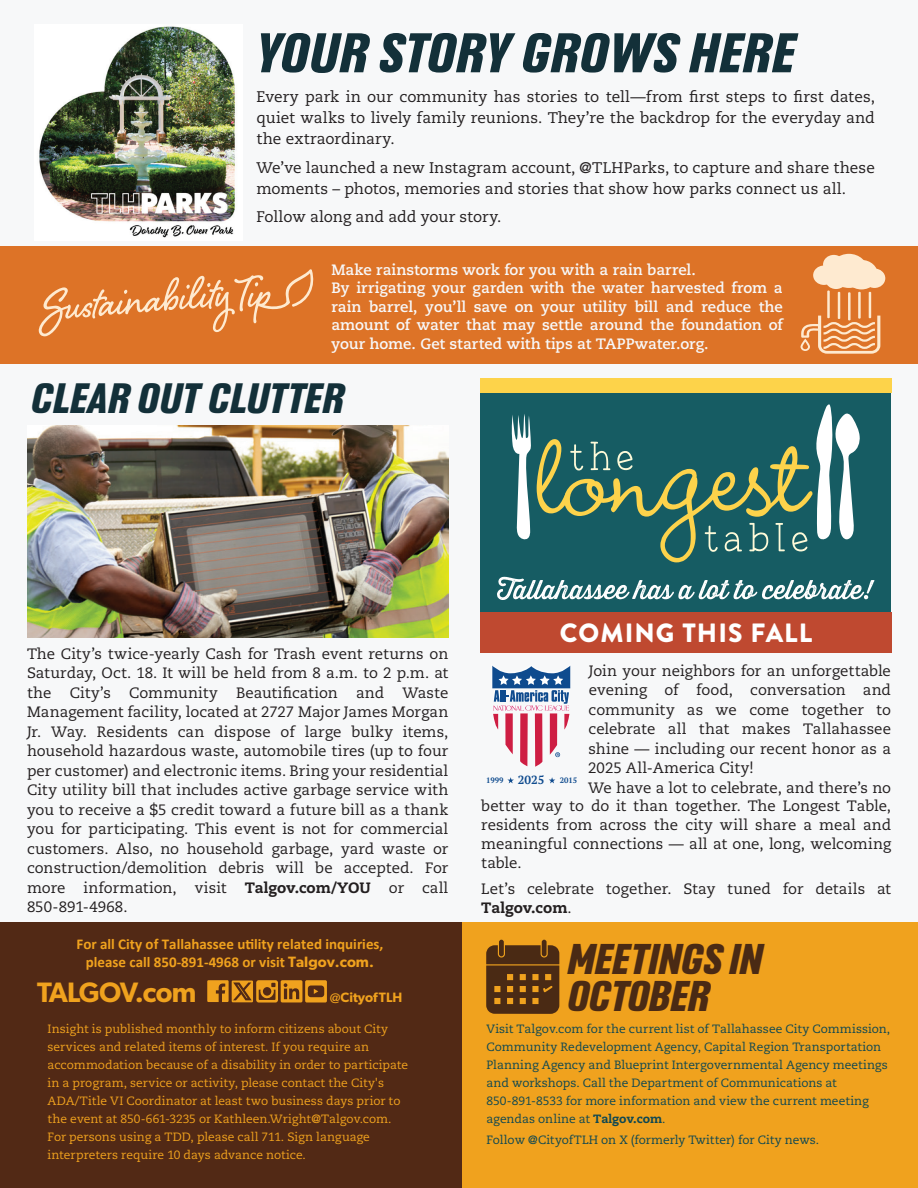
<style>
.page{position:relative;width:918px;height:1188px;background:#f7f8f9}
.page>*{position:absolute;margin:0;border:0;box-sizing:border-box;transform-origin:0 0}
.t1{font:italic 700 53.4px "Headlines";letter-spacing:.015em;color:#133039;scale:1.08 1}
.t2{font:italic 700 41.1px/36.8px "Headlines";color:#4a2a14;scale:1.07 1}
.t3{font:italic 700 40.65px "Headlines";letter-spacing:-.005em;color:#133039;scale:1.08 1}
.t4{font:600 28.2px "Gibson";letter-spacing:-.025em;color:#f0a21e}
.t5{font:900 26.4px "Brandon Grotesque";letter-spacing:.04em;color:#fff}
.t6{font:15.3px/21px "Caecilia LT Pro 55 Roman";color:#231f20;text-align:justify}
.t7{font:15px/19.5px "Caecilia LT Pro 55 Roman";color:#231f20;text-align:justify}
.t8{font:700 15px/18.5px "Caecilia LT Pro 75";color:#f7f8f9}
.t9{font:700 15px/18px "Calibri";color:#f0a21e;text-align:center}
.t10{font:800 15px "Caecilia LT Pro 85";color:#231f20}
.t11{font:600 13.5px "Gibson";color:#f0a21e}
.t12{font:12px/18px "Caecilia LT Pro 55 Roman";color:#f0a21e}
.t13{font:12px/18px "Caecilia LT Pro 55 Roman";color:#0f4852}
.t14{font:700 7.8px "PT Serif";color:#0f4b8e}
.s1{font-family:"Caecilia LT Pro 85";font-weight:800}
.s2{font-family:"Gibson";font-weight:600}
.s3{font-family:"Caecilia LT Pro 55 Roman";font-weight:400}
.s4{font-size:11.7px}
</style>
<div class="page">
<img style="left:39px;top:26px;width:196px;height:212px">
<div style="left:0;top:923px;width:473px;height:265px;background:#522915"></div>
<div style="left:462px;top:923px;width:456px;height:265px;background:#f0a21e"></div>
<svg style="left:486px;top:940px;width:73px;height:74px;background:#694115"></svg>
<svg style="left:207px;top:980px;width:120px;height:23px"></svg>
<div style="left:0;top:246px;width:918px;height:118px;background:#dd7327"></div>
<img style="left:27px;top:425px;width:421px;height:212px">
<svg style="left:38px;top:269px;width:276px;height:68px"></svg>
<div style="left:830px;top:254px;width:38px;height:34px;background:#feead0;border-radius:50%"></div>
<div style="left:845px;top:260px;width:33px;height:29px;background:#feead0;border-radius:50%"></div>
<div style="left:864px;top:269px;width:21px;height:19px;background:#feead0;border-radius:50%"></div>
<div style="left:823px;top:255px;width:22px;height:19px;background:#feead0;border-radius:50%"></div>
<div style="left:813px;top:266px;width:22px;height:19px;background:#feead0;border-radius:50%"></div>
<div style="left:825px;top:270px;width:22px;height:19px;background:#feead0;border-radius:50%"></div>
<svg style="left:801px;top:316px;width:79px;height:38px"></svg>
<hr style="left:869px;top:292px;width:2px;height:26px;background:#feead0">
<hr style="left:858px;top:292px;width:3px;height:27px;background:#feead0">
<hr style="left:848px;top:292px;width:3px;height:28px;background:#feead0">
<hr style="left:838px;top:292px;width:2px;height:27px;background:#feead0">
<hr style="left:827px;top:290px;width:3px;height:28px;background:#feead0">
<div style="left:480px;top:378px;width:411px;height:255px;background:#165c63"></div>
<svg style="left:497px;top:577px;width:377px;height:23px"></svg>
<svg style="left:512px;top:414px;width:19px;height:126px"></svg>
<svg style="left:537px;top:404px;width:323px;height:158px"></svg>
<div style="left:480px;top:378px;width:411px;height:14px;background:#fdd34a"></div>
<svg style="left:492px;top:666px;width:78px;height:101px"></svg>
<svg style="left:507px;top:777px;width:7px;height:6px"></svg>
<svg style="left:549px;top:777px;width:6px;height:6px"></svg>
<div style="left:480px;top:612px;width:411px;height:40px;background:#bf4930"></div>
<h1 class="t1" style="left:253px;top:13px;width:502px">YOUR STORY GROWS HERE</h1>
<p class="t6" style="left:256px;top:86px;width:620px">Every park in our community has stories to tell—from first steps to first dates, quiet walks to lively family reunions. They’re the backdrop for the everyday and the extraordinary.</p>
<p class="t6" style="left:256px;top:157px;width:620px">We’ve launched a new Instagram account, @TLHParks, to capture and share these moments – photos, memories and stories that show how parks connect us all.</p>
<p class="t6" style="left:256px;top:206px;width:247px">Follow along and add your story.</p>
<p class="t8" style="left:331px;top:260px;width:453px">Make rainstorms work for you with a rain barrel.<br>By irrigating your garden with the water harvested from a rain barrel, you’ll save on your utility bill and reduce the amount of water that may settle around the foundation of your home. Get started with tips at TAPPwater.org.</p>
<h3 class="t3" style="left:30px;top:369px;width:291px">CLEAR OUT CLUTTER</h3>
<p class="t7" style="left:27px;top:643px;width:423px">The City’s twice-yearly Cash for Trash event returns on Saturday, Oct. 18. It will be held from 8 a.m. to 2 p.m. at the City’s Community Beautification and Waste Management facility, located at 2727 Major James Morgan Jr. Way. Residents can dispose of large bulky items, household hazardous waste, automobile tires (up to four per customer) and electronic items. Bring your residential City utility bill that includes active garbage service with you to receive a $5 credit toward a future bill as a thank you for participating. This event is not for commercial customers. Also, no household garbage, yard waste or construction/demolition debris will be accepted. For more information, visit <span class="s1">Talgov.com/YOU</span> or call 850-891-4968.</p>
<p class="t9" style="left:76px;top:935px;width:308px">For all City of Tallahassee utility related inquiries, please call 850-891-4968 or visit <span class="s2">Talgov.com.</span></p>
<h3 class="t4" style="left:37px;top:975px;width:161px">TALGOV.com</h3>
<p class="t11" style="left:330px;top:990px;width:74px">@CityofTLH</p>
<p class="t12" style="left:48px;top:1020px;width:362px">Insight is published monthly to inform citizens about City services and related items of interest. If you require an accommodation because of a disability in order to participate in a program, service or activity, please contact the City's ADA/Title VI Coordinator at least two business days prior to the event at 850-661-3235 or Kathleen.Wright@Talgov.com.<br>For persons using a TDD, please call 711. Sign language interpreters require 10 days advance notice.</p>
<h3 class="t5" style="left:560px;top:614px;width:254px">COMING THIS FALL</h3>
<p class="t7" style="left:589px;top:660px;width:304px">Join your neighbors for an unforgettable</p>
<p class="t7" style="left:589px;top:680px;width:304px">evening of food, conversation and</p>
<p class="t7" style="left:589px;top:699px;width:304px">community as we come together to</p>
<p class="t7" style="left:589px;top:719px;width:304px">celebrate all that makes Tallahassee</p>
<p class="t7" style="left:588px;top:738px;width:304px">shine — including our recent honor as a</p>
<p class="t7" style="left:588px;top:758px;width:167px">2025 All-America City!</p>
<p class="t7" style="left:588px;top:777px;width:304px">We have a lot to celebrate, and there’s no</p>
<p class="t7" style="left:481px;top:796px;width:411px">better way to do it than together. The Longest Table,</p>
<p class="t7" style="left:481px;top:815px;width:411px">residents from across the city will share a meal and</p>
<p class="t7" style="left:481px;top:834px;width:411px">meaningful connections — all at one, long, welcoming</p>
<p class="t7" style="left:481px;top:853px;width:42px">table.</p>
<p class="t7" style="left:481px;top:879px;width:411px">Let’s celebrate together. Stay tuned for details at</p>
<p class="t10" style="left:481px;top:898px;width:92px">Talgov.com<span class="s3">.</span></p>
<p class="t14" style="left:486px;top:775px;width:60px">1999 <span class="s4">2025</span></p>
<p class="t14" style="left:560px;top:775px;width:19px">2015</p>
<h2 class="t2" style="left:566px;top:940px;width:184px">MEETINGS IN<br>OCTOBER</h2>
<p class="t13" style="left:487px;top:1020px;width:405px">Visit Talgov.com for the current list of Tallahassee City Commission, Community Redevelopment Agency, Capital Region Transportation Planning Agency and Blueprint Intergovernmental Agency meetings and workshops. Call the Department of Communications at 850-891-8533 for more information and view the current meeting agendas online at <span class="s1">Talgov.com</span>.</p>
<p class="t13" style="left:487px;top:1131px;width:334px">Follow @CityofTLH on X (formerly Twitter) for City news.</p>
</div>
